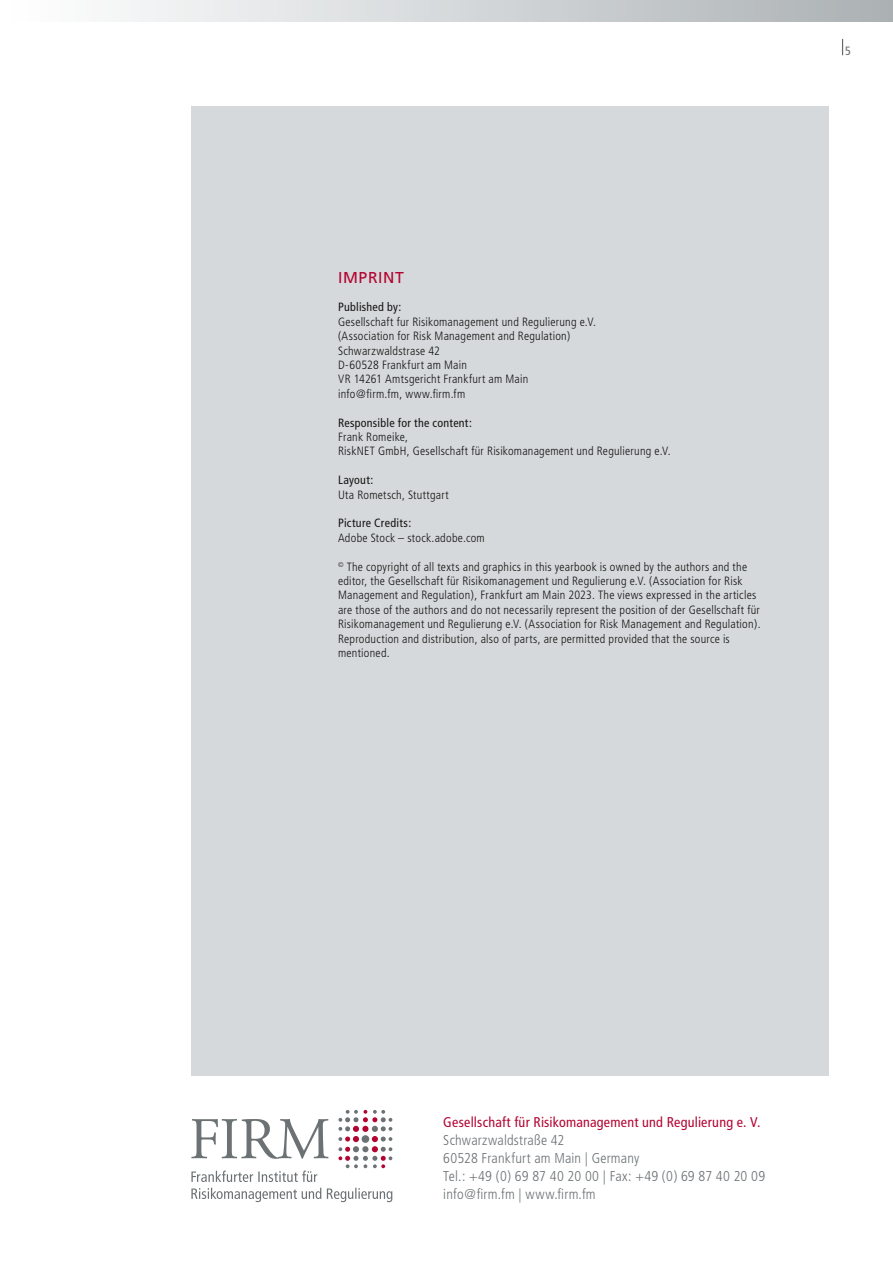
<style>
.page{position:relative;width:893px;height:1263px;background:#fff}
.page>*{position:absolute;margin:0;border:0;box-sizing:border-box;transform-origin:0 0}
.t1{font:15.75px "Frutiger";letter-spacing:.04em;color:#b30431}
.t2{font:300 condensed 14.25px/18px "Frutiger";letter-spacing:.01em;color:#6c7174}
.t3{font:condensed 14.1px "Frutiger";letter-spacing:.015em;color:#b30431}
.t4{font:300 condensed 12px/14.4px "Frutiger";letter-spacing:.02em;color:#131413}
.t5{font:condensed 12px "Frutiger";letter-spacing:.02em;color:#131413}
.t6{font:condensed 12px "Frutiger";color:#686867}
</style>
<div class="page">
<div style="left:0;top:0;width:893px;height:21px;background:linear-gradient(to right,#fff,#acb1b5)"></div>
<svg style="left:842px;top:39px;width:1px;height:16px"></svg>
<svg style="left:191px;top:1119px;width:138px;height:40px"></svg>
<svg style="left:338px;top:1110px;width:54px;height:58px"></svg>
<svg style="left:191px;top:1170px;width:126px;height:12px"></svg>
<svg style="left:191px;top:1188px;width:201px;height:14px"></svg>
<div style="left:191px;top:106px;width:638px;height:970px;background:#d6d9db"></div>
<p class="t6" style="left:845px;top:44px;width:7px">5</p>
<h1 class="t1" style="left:338px;top:268px;width:67px">IMPRINT</h1>
<p class="t5" style="left:338px;top:300px;width:65px">Published by:</p>
<p class="t4" style="left:338px;top:315px;width:259px">Gesellschaft fur Risikomanagement und Regulierung e.V. (Association for Risk Management and Regulation)<br>Schwarzwaldstrase 42<br>D-60528 Frankfurt am Main<br>VR 14261 Amtsgericht Frankfurt am Main<br>info@firm.fm, www.firm.fm</p>
<p class="t5" style="left:338px;top:415px;width:136px">Responsible for the content:</p>
<p class="t4" style="left:338px;top:430px;width:334px">Frank Romeike,<br>RiskNET GmbH, Gesellschaft für Risikomanagement und Regulierung e.V.</p>
<p class="t5" style="left:338px;top:473px;width:37px">Layout:</p>
<p class="t4" style="left:338px;top:487px;width:112px">Uta Rometsch, Stuttgart</p>
<p class="t5" style="left:338px;top:516px;width:75px">Picture Credits:</p>
<p class="t4" style="left:338px;top:531px;width:148px">Adobe Stock – stock.adobe.com</p>
<p class="t4" style="left:338px;top:559px;width:424px"><sup>©</sup> The copyright of all texts and graphics in this yearbook is owned by the authors and the editor, the Gesellschaft für Risikomanagement und Regulierung e.V. (Association for Risk Management and Regulation), Frankfurt am Main 2023. The views expressed in the articles are those of the authors and do not necessarily represent the position of der Gesellschaft für Risikomanagement und Regulierung e.V. (Association for Risk Management and Regulation).<br>Reproduction and distribution, also of parts, are permitted provided that the source is mentioned.</p>
<p class="t3" style="left:443px;top:1113px;width:319px">Gesellschaft für Risikomanagement und Regulierung e. V.</p>
<p class="t2" style="left:443px;top:1131px;width:323px">Schwarzwaldstraße 42<br>60528 Frankfurt am Main | Germany<br>Tel.: +49 (0) 69 87 40 20 00 | Fax: +49 (0) 69 87 40 20 09 info@firm.fm | www.firm.fm</p>
</div>
